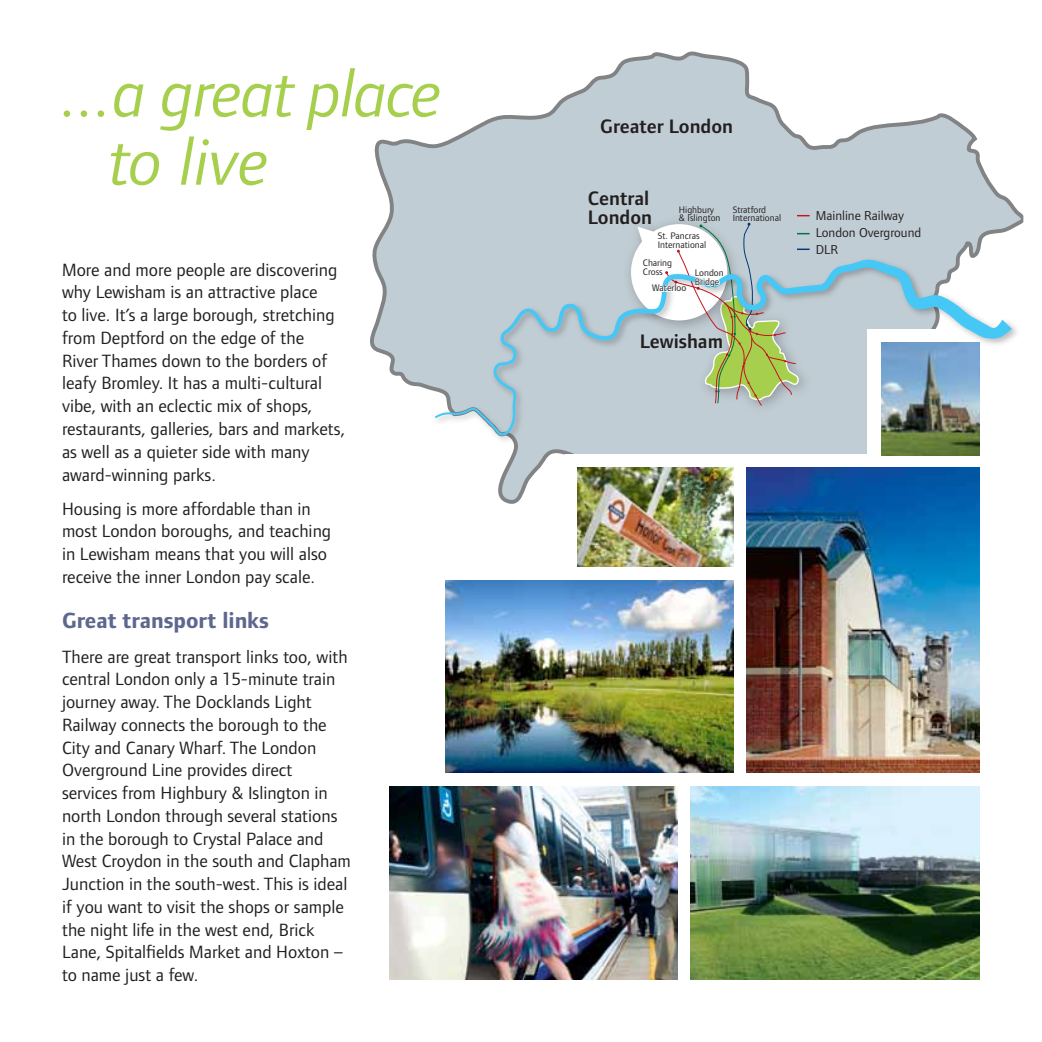
<style>
.page{position:relative;width:1042px;height:1042px;background:#fff}
.page>*{position:absolute;margin:0;border:0;box-sizing:border-box;transform-origin:0 0}
.t1{font:italic 67.9px/68.2px "Foundry Form Sans";letter-spacing:-.02em;color:#a5cf4d}
.t2{font:700 22.75px "Foundry Form Sans";color:#5e678e}
.t3{font:600 20.12px/18.7px "Foundry Form Sans";color:#231f20}
.t4{font:18.38px/22.8px "Foundry Form Sans";color:#231f20}
.t5{font:13.47px/17.2px "Foundry Form Sans";color:#231f20}
.t6{font:9.8px/8.8px "Foundry Form Sans";color:#231f20}
</style>
<div class="page">
<svg style="left:370px;top:51px;width:653px;height:496px"></svg>
<div style="left:617px;top:210px;width:130px;height:44px;background:#c1cdd4"></div>
<svg style="left:797px;top:215px;width:12px;height:1px"></svg>
<img style="left:429px;top:254px;width:594px;height:193px">
<svg style="left:435px;top:260px;width:577px;height:175px;background:#c0d1d9"></svg>
<svg style="left:631px;top:223px;width:178px;height:183px"></svg>
<img style="left:390px;top:786px;width:287px;height:194px">
<img style="left:747px;top:468px;width:232px;height:305px">
<img style="left:445px;top:580px;width:288px;height:193px">
<img style="left:691px;top:786px;width:288px;height:194px">
<img style="left:577px;top:468px;width:156px;height:99px">
<div style="left:867px;top:329px;width:88px;height:138px;background:#fff"></div>
<img style="left:881px;top:343px;width:98px;height:112px">
<h1 class="t1" style="left:109px;top:59px;width:334px;text-indent:-47px">...a great place to live</h1>
<p class="t4" style="left:62px;top:258px;width:285px">More and more people are discovering why Lewisham is an attractive place<br>to live. It’s a large borough, stretching from Deptford on the edge of the<br>River Thames down to the borders of leafy Bromley. It has a multi-cultural vibe, with an eclectic mix of shops, restaurants, galleries, bars and markets, as well as a quieter side with many award-winning parks.</p>
<p class="t4" style="left:62px;top:497px;width:271px">Housing is more affordable than in most London boroughs, and teaching in Lewisham means that you will also receive the inner London pay scale.</p>
<p class="t2" style="left:62px;top:608px;width:209px">Great transport links</p>
<p class="t4" style="left:62px;top:645px;width:290px">There are great transport links too, with central London only a 15-minute train journey away. The Docklands Light Railway connects the borough to the City and Canary Wharf. The London Overground Line provides direct services from Highbury &amp; Islington in north London through several stations in the borough to Crystal Palace and West Croydon in the south and Clapham Junction in the south-west. This is ideal if you want to visit the shops or sample the night life in the west end, Brick Lane, Spitalfields Market and Hoxton – to name just a few.</p>
<p class="t3" style="left:600px;top:117px;width:134px">Greater London</p>
<p class="t3" style="left:588px;top:189px;width:66px">Central<br>London</p>
<p class="t6" style="left:679px;top:205px;width:43px">Highbury &amp; Islington</p>
<p class="t6" style="left:658px;top:231px;width:50px">St. Pancras<br>International</p>
<p class="t6" style="left:643px;top:258px;width:31px">Charing<br>Cross</p>
<p class="t6" style="left:652px;top:284px;width:36px">Waterloo</p>
<p class="t6" style="left:695px;top:268px;width:31px">London<br>Bridge</p>
<p class="t6" style="left:732px;top:205px;width:50px">Stratford<br>International</p>
<p class="t3" style="left:640px;top:332px;width:85px">Lewisham</p>
<p class="t5" style="left:815px;top:207px;width:107px">Mainline Railway<br>London Overground<br>DLR</p>
</div>
